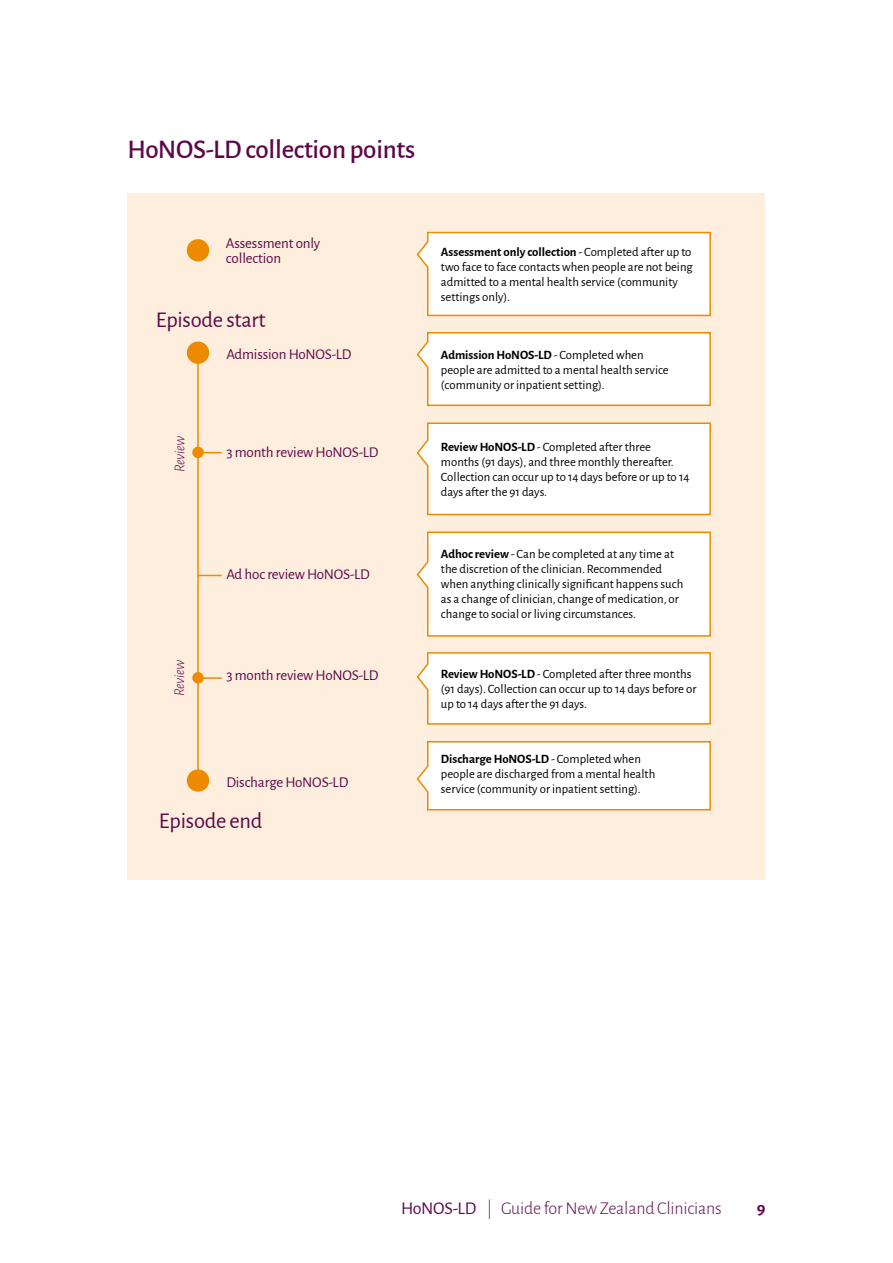
<style>
.page{position:relative;width:893px;height:1263px;background:#fff}
.page>*{position:absolute;margin:0;border:0;box-sizing:border-box;transform-origin:0 0}
.t1{font:500 27px "Alegreya Sans";letter-spacing:-.01em;color:#5d0749}
.t2{font:22.5px "Alegreya Sans";letter-spacing:-.01em;color:#5d0749}
.t3{font:300 18px "Alegreya Sans";letter-spacing:-.01em;color:#5d0749}
.t4{font:700 18px "Alegreya Sans";color:#5d0749}
.t5{font:15px/15px "Alegreya Sans";letter-spacing:-.01em;color:#5d0749}
.t6{font:italic 300 15px "Alegreya Sans";letter-spacing:-.01em;color:#5d0749}
.t7{font:12.75px/15px "Alegreya Sans";color:#000}
.s1{font-weight:700}
.s2{font-weight:400}
</style>
<div class="page">
<div style="left:128px;top:193px;width:637px;height:686px;background:#feeedd"></div>
<div style="left:187px;top:239px;width:22px;height:22px;background:#ee8a00;border-radius:50%"></div>
<hr style="left:197px;top:354px;width:2px;height:424px;background:#ee8a00">
<div style="left:187px;top:342px;width:22px;height:22px;background:#ee8a00;border-radius:50%"></div>
<div style="left:187px;top:769px;width:22px;height:23px;background:#ee8a00;border-radius:50%"></div>
<svg style="left:416px;top:332px;width:295px;height:75px;background:#fef9f2"></svg>
<svg style="left:416px;top:231px;width:295px;height:86px;background:#fef9f2"></svg>
<svg style="left:416px;top:422px;width:295px;height:94px;background:#fef9f2"></svg>
<svg style="left:416px;top:652px;width:295px;height:73px;background:#fef9f2"></svg>
<svg style="left:416px;top:741px;width:295px;height:70px;background:#fef9f2"></svg>
<svg style="left:416px;top:531px;width:295px;height:106px;background:#fef9f3"></svg>
<svg style="left:204px;top:452px;width:18px;height:1px"></svg>
<div style="left:192px;top:447px;width:12px;height:11px;background:#ee8a00;border-radius:50%"></div>
<hr style="left:198px;top:677px;width:24px;height:2px;background:#ee8a00">
<div style="left:192px;top:672px;width:12px;height:11px;background:#ee8a00;border-radius:50%"></div>
<svg style="left:199px;top:575px;width:23px;height:1px"></svg>
<h1 class="t1" style="left:128px;top:130px;width:289px">HoNOS-LD collection points</h1>
<p class="t5" style="left:226px;top:235px;width:96px">Assessment only collection</p>
<h2 class="t2" style="left:156px;top:305px;width:112px">Episode start</h2>
<p class="t5" style="left:226px;top:346px;width:127px">Admission HoNOS-LD</p>
<p class="t6" style="left:170px;top:472px;width:38px;rotate:-90deg">Review</p>
<p class="t6" style="left:170px;top:696px;width:38px;rotate:-90deg">Review</p>
<p class="t5" style="left:226px;top:444px;width:154px">3 month review HoNOS-LD</p>
<p class="t5" style="left:226px;top:566px;width:145px">Ad hoc review HoNOS-LD</p>
<p class="t5" style="left:226px;top:667px;width:154px">3 month review HoNOS-LD</p>
<p class="t5" style="left:226px;top:774px;width:124px">Discharge HoNOS-LD</p>
<h2 class="t2" style="left:159px;top:805px;width:105px">Episode end</h2>
<p class="t7" style="left:441px;top:244px;width:253px"><span class="s1">Assessment only collection</span> - Completed after up to two face to face contacts when people are not being admitted to a mental health service (community settings only).</p>
<p class="t7" style="left:441px;top:346px;width:229px"><span class="s1">Admission HoNOS-LD</span> - Completed when people are admitted to a mental health service (community or inpatient setting).</p>
<p class="t7" style="left:441px;top:438px;width:250px"><span class="s1">Review HoNOS-LD</span> - Completed after three months (91 days), and three monthly thereafter.<br>Collection can occur up to 14 days before or up to 14 days after the 91 days.</p>
<p class="t7" style="left:441px;top:546px;width:244px"><span class="s1">Adhoc review</span> - Can be completed at any time at the discretion of the clinician. Recommended when anything clinically significant happens such as a change of clinician, change of medication, or change to social or living circumstances.</p>
<p class="t7" style="left:441px;top:665px;width:257px"><span class="s1">Review HoNOS-LD</span> - Completed after three months (91 days). Collection can occur up to 14 days before or up to 14 days after the 91 days.</p>
<p class="t7" style="left:441px;top:751px;width:216px"><span class="s1">Discharge HoNOS-LD</span> - Completed when people are discharged from a mental health service (community or inpatient setting).</p>
<h3 class="t3" style="left:401px;top:1197px;width:322px"><span class="s2">HoNOS-LD</span> | Guide for New Zealand Clinicians</h3>
<h3 class="t4" style="left:757px;top:1195px;width:10px">9</h3>
</div>
